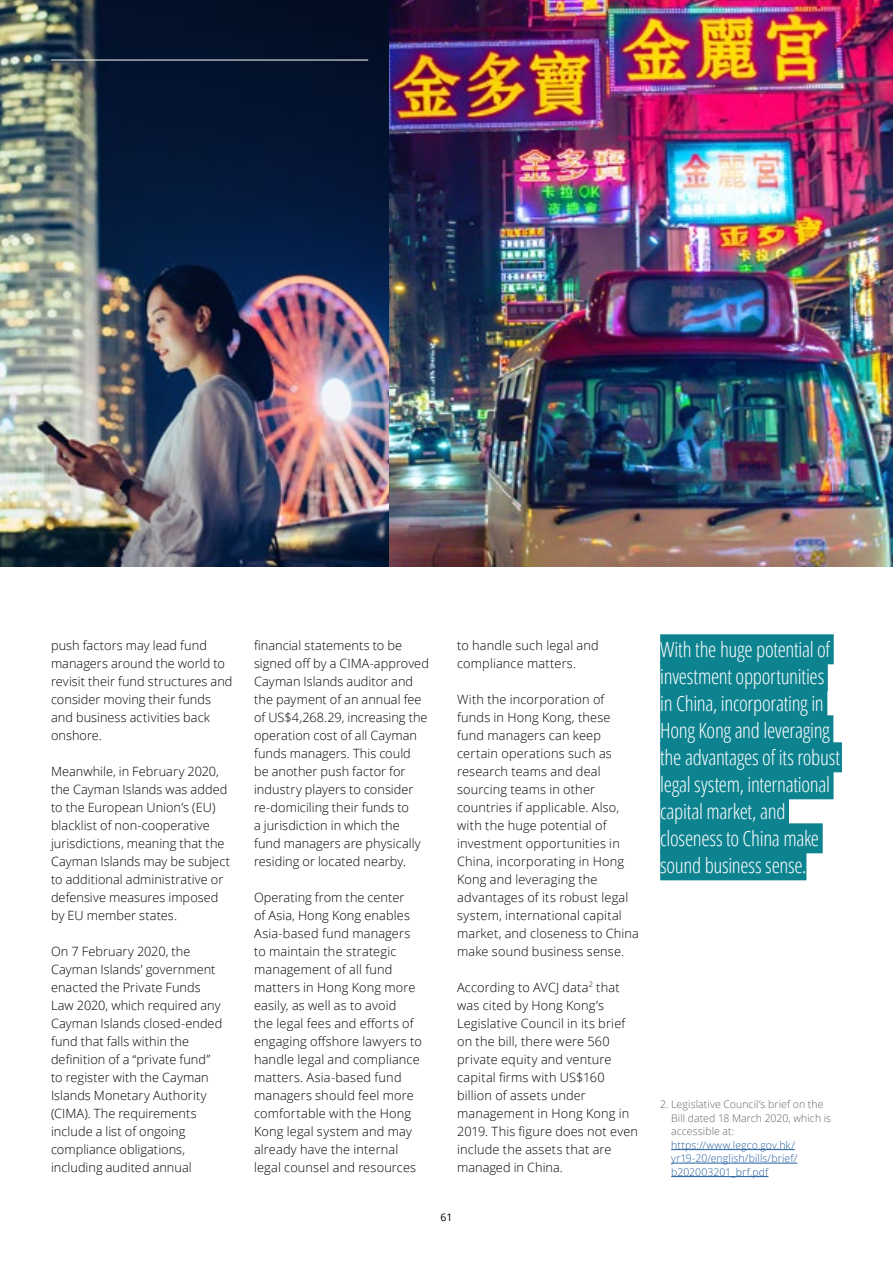
<style>
.page{position:relative;width:893px;height:1263px;background:#fff}
.page>*{position:absolute;margin:0;border:0;box-sizing:border-box;transform-origin:0 0}
.t1{font:300 21px/27px "Open Sans Condensed";letter-spacing:-.015em;color:#fff}
.t2{font:300 12.75px/18px "Open Sans";letter-spacing:.01em;color:#000}
.t3{font:300 10.5px/13.5px "Open Sans";letter-spacing:.01em;color:#5f636a}
.t4{font:300 10.5px/13.5px "Open Sans";letter-spacing:.01em;color:#215e9e}
.t5{font:10.5px "Open Sans";color:#000}
</style>
<div class="page">
<img style="left:0;top:0;width:893px;height:567px">
<div style="left:660px;top:634px;width:174px;height:30px;background:#0e8390"></div>
<div style="left:660px;top:661px;width:168px;height:30px;background:#0e8390"></div>
<div style="left:660px;top:688px;width:167px;height:30px;background:#0e8390"></div>
<div style="left:660px;top:715px;width:173px;height:30px;background:#0e8390"></div>
<div style="left:660px;top:742px;width:182px;height:30px;background:#0e8390"></div>
<div style="left:660px;top:769px;width:173px;height:30px;background:#0e8390"></div>
<div style="left:660px;top:796px;width:129px;height:30px;background:#0e8390"></div>
<div style="left:660px;top:823px;width:163px;height:30px;background:#0e8390"></div>
<div style="left:660px;top:850px;width:146px;height:30px;background:#0e8390"></div>
<hr style="left:671px;top:1149px;width:124px;height:1px;background:#215e9e">
<hr style="left:671px;top:1163px;width:126px;height:1px;background:#215e9e">
<hr style="left:671px;top:1176px;width:97px;height:1px;background:#215e9e">
<hr style="left:51px;top:60px;width:317px;height:1px;background:#fff">
<p class="t2" style="left:51px;top:635px;width:183px">push factors may lead fund managers around the world to revisit their fund structures and consider moving their funds and business activities back onshore.</p>
<p class="t2" style="left:51px;top:761px;width:181px">Meanwhile, in February 2020, the Cayman Islands was added to the European Union’s (EU) blacklist of non-cooperative jurisdictions, meaning that the<br>Cayman Islands may be subject to additional administrative or defensive measures imposed by EU member states.</p>
<p class="t2" style="left:51px;top:942px;width:173px">On 7 February 2020, the<br>Cayman Islands’ government enacted the Private Funds<br>Law 2020, which required any<br>Cayman Islands closed-ended fund that falls within the definition of a “private fund” to register with the Cayman<br>Islands Monetary Authority (CIMA). The requirements include a list of ongoing compliance obligations, including audited annual</p>
<p class="t2" style="left:254px;top:636px;width:176px">financial statements to be signed off by a CIMA-approved<br>Cayman Islands auditor and the payment of an annual fee of US$4,268.29, increasing the operation cost of all Cayman funds managers. This could<br>be another push factor for industry players to consider re-domiciling their funds to<br>a jurisdiction in which the fund managers are physically residing or located nearby.</p>
<p class="t2" style="left:254px;top:888px;width:169px">Operating from the center<br>of Asia, Hong Kong enables<br>Asia-based fund managers to maintain the strategic management of all fund matters in Hong Kong more easily, as well as to avoid<br>the legal fees and efforts of engaging offshore lawyers to handle legal and compliance matters. Asia-based fund managers should feel more comfortable with the Hong<br>Kong legal system and may already have the internal legal counsel and resources</p>
<p class="t2" style="left:457px;top:636px;width:143px">to handle such legal and compliance matters.</p>
<p class="t2" style="left:457px;top:690px;width:183px">With the incorporation of funds in Hong Kong, these fund managers can keep certain operations such as research teams and deal sourcing teams in other countries if applicable. Also, with the huge potential of investment opportunities in<br>China, incorporating in Hong<br>Kong and leveraging the advantages of its robust legal system, international capital market, and closeness to China make sound business sense.</p>
<p class="t2" style="left:457px;top:978px;width:182px">According to AVCJ data<sup>2</sup> that was cited by Hong Kong’s<br>Legislative Council in its brief on the bill, there were 560 private equity and venture capital firms with US$160 billion of assets under management in Hong Kong in<br>2019. This figure does not even include the assets that are managed in China.</p>
<p class="t5" style="left:441px;top:1210px;width:13px">61</p>
<h1 class="t1" style="left:660px;top:635px;width:181px">With the huge potential of investment opportunities in China, incorporating in<br>Hong Kong and leveraging the advantages of its robust legal system, international capital market, and closeness to China make sound business sense.</h1>
<p class="t3" style="left:671px;top:1097px;width:161px;text-indent:-11px">2. Legislative Council’s brief on the<br>Bill dated 18 March 2020, which is accessible at:</p>
<p class="t4" style="left:671px;top:1138px;width:128px">https://www.legco.gov.hk/ yr19-20/english/bills/brief/ b202003201_brf.pdf</p>
</div>
